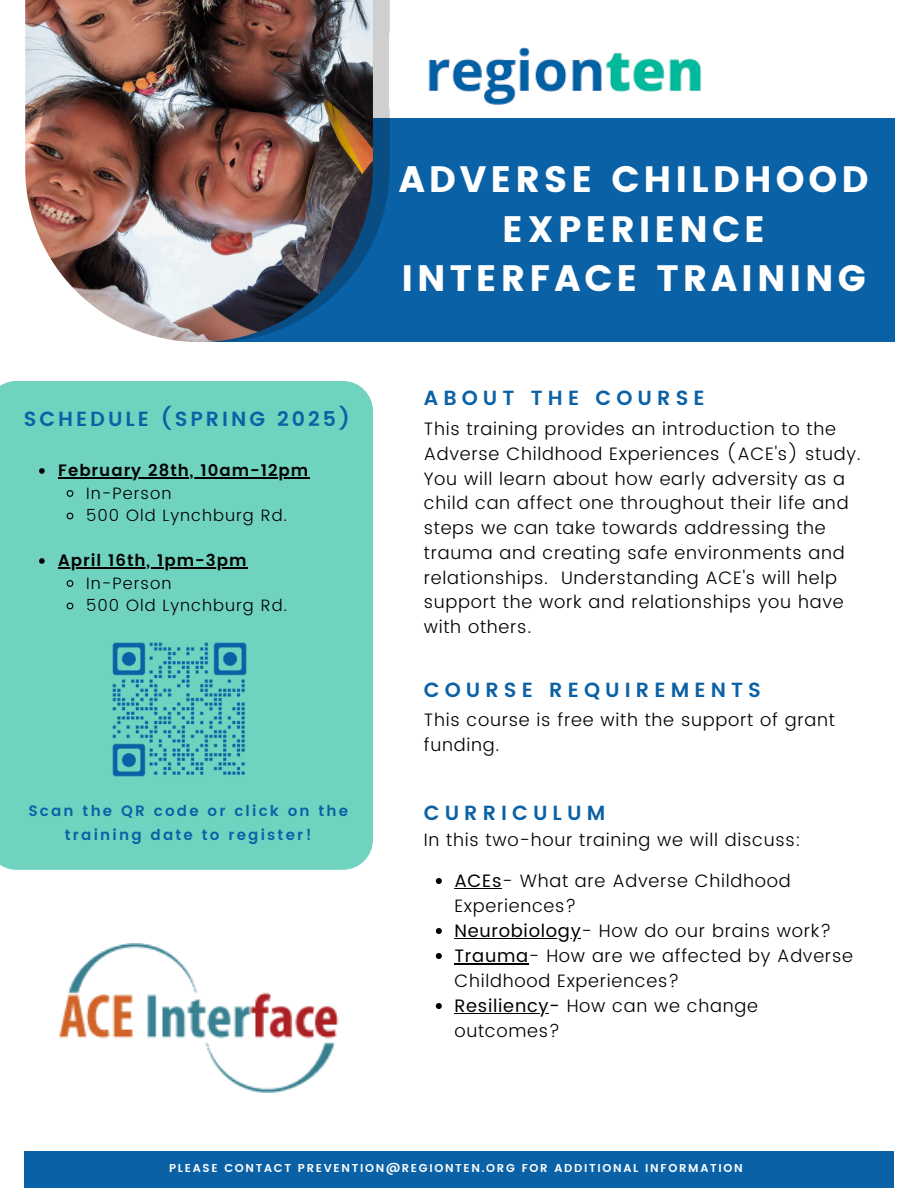
<style>
.page{position:relative;width:918px;height:1188px;background:#fff}
.page>*{position:absolute;margin:0;border:0;box-sizing:border-box;transform-origin:0 0}
.t1{font:36.75px/49.5px "Poppins";letter-spacing:.11em;color:#fff;text-align:center}
.t2{font:600 20.4px "Poppins";letter-spacing:.25em;color:#0b61a5}
.t3{font:600 20.4px "Poppins";letter-spacing:.145em;color:#0b61a5}
.t4{font:300 18px/24.8px "Poppins";letter-spacing:.04em;color:#000}
.t5{font:300 16.5px "Poppins";letter-spacing:.06em;color:#000}
.t6{font:600 16.5px "Poppins";letter-spacing:.06em;color:#000}
.t7{font:600 15px/23.7px "Poppins";letter-spacing:.145em;color:#0b61a5;text-align:center}
.t8{font:600 11.4px "Poppins";letter-spacing:.145em;color:#fff}
.s1{font-weight:400}
</style>
<div class="page">
<div style="left:190px;top:119px;width:705px;height:223px;background:#0b61a5"></div>
<svg style="left:373px;top:0;width:17px;height:241px;background:#6a90ad"></svg>
<img style="left:25px;top:0;width:348px;height:342px">
<div style="left:0;top:381px;width:373px;height:489px;background:#70d3c0"></div>
<div style="left:24px;top:1151px;width:870px;height:37px;background:#0b61a5"></div>
<img style="left:428px;top:47px;width:274px;height:58px">
<img style="left:59px;top:944px;width:280px;height:148px">
<svg style="left:436px;top:878px;width:6px;height:6px"></svg>
<hr style="left:454px;top:888px;width:48px;height:1px;background:#000">
<svg style="left:436px;top:928px;width:6px;height:6px"></svg>
<hr style="left:454px;top:938px;width:127px;height:1px;background:#000">
<svg style="left:436px;top:953px;width:6px;height:6px"></svg>
<hr style="left:454px;top:963px;width:75px;height:1px;background:#000">
<svg style="left:436px;top:1003px;width:6px;height:6px"></svg>
<hr style="left:454px;top:1013px;width:95px;height:1px;background:#000">
<svg style="left:39px;top:468px;width:6px;height:6px"></svg>
<hr style="left:58px;top:477px;width:251px;height:1px;background:#000">
<svg style="left:66px;top:489px;width:8px;height:9px"></svg>
<svg style="left:66px;top:512px;width:8px;height:8px"></svg>
<svg style="left:39px;top:558px;width:6px;height:6px"></svg>
<hr style="left:58px;top:567px;width:189px;height:1px;background:#000">
<svg style="left:66px;top:579px;width:8px;height:9px"></svg>
<svg style="left:66px;top:602px;width:8px;height:8px"></svg>
<img style="left:108px;top:638px;width:144px;height:144px">
<h4 class="t3" style="left:24px;top:407px;width:327px">SCHEDULE (SPRING 2025)</h4>
<h2 class="t6" style="left:58px;top:461px;width:252px">February 28th, 10am-12pm</h2>
<h3 class="t5" style="left:86px;top:483px;width:87px">In-Person</h3>
<h2 class="t5" style="left:86px;top:506px;width:203px">500 Old Lynchburg Rd.</h2>
<h2 class="t6" style="left:58px;top:551px;width:190px">April 16th, 1pm-3pm</h2>
<h3 class="t5" style="left:86px;top:573px;width:87px">In-Person</h3>
<p class="t5" style="left:86px;top:596px;width:203px">500 Old Lynchburg Rd.</p>
<p class="t7" style="left:28px;top:799px;width:321px">Scan the QR code or click on the training date to register!</p>
<p class="t1" style="left:399px;top:155px;width:471px">ADVERSE CHILDHOOD<br>EXPERIENCE<br>INTERFACE TRAINING</p>
<p class="t2" style="left:424px;top:386px;width:282px">ABOUT THE COURSE</p>
<p class="t4" style="left:424px;top:416px;width:438px">This training provides an introduction to the Adverse Childhood Experiences (ACE's) study.<br>You will learn about how early adversity as a child can affect one throughout their life and steps we can take towards addressing the trauma and creating safe environments and relationships. Understanding ACE's will help support the work and relationships you have with others.</p>
<h2 class="t2" style="left:424px;top:678px;width:339px">COURSE REQUIREMENTS</h2>
<p class="t4" style="left:424px;top:707px;width:413px">This course is free with the support of grant funding.</p>
<p class="t2" style="left:424px;top:801px;width:183px">CURRICULUM</p>
<p class="t4" style="left:424px;top:827px;width:379px">In this two-hour training we will discuss:</p>
<h3 class="t4" style="left:454px;top:868px;width:338px"><span class="s1">ACEs</span>- What are Adverse Childhood<br>Experiences?</h3>
<p class="t4" style="left:454px;top:918px;width:378px"><span class="s1">Neurobiology</span>- How do our brains work?</p>
<p class="t4" style="left:454px;top:943px;width:400px"><span class="s1">Trauma</span>- How are we affected by Adverse<br>Childhood Experiences?</p>
<p class="t4" style="left:454px;top:993px;width:305px"><span class="s1">Resiliency-</span> How can we change outcomes?</p>
<p class="t8" style="left:169px;top:1161px;width:575px">PLEASE CONTACT PREVENTION@REGIONTEN.ORG FOR ADDITIONAL INFORMATION</p>
</div>
